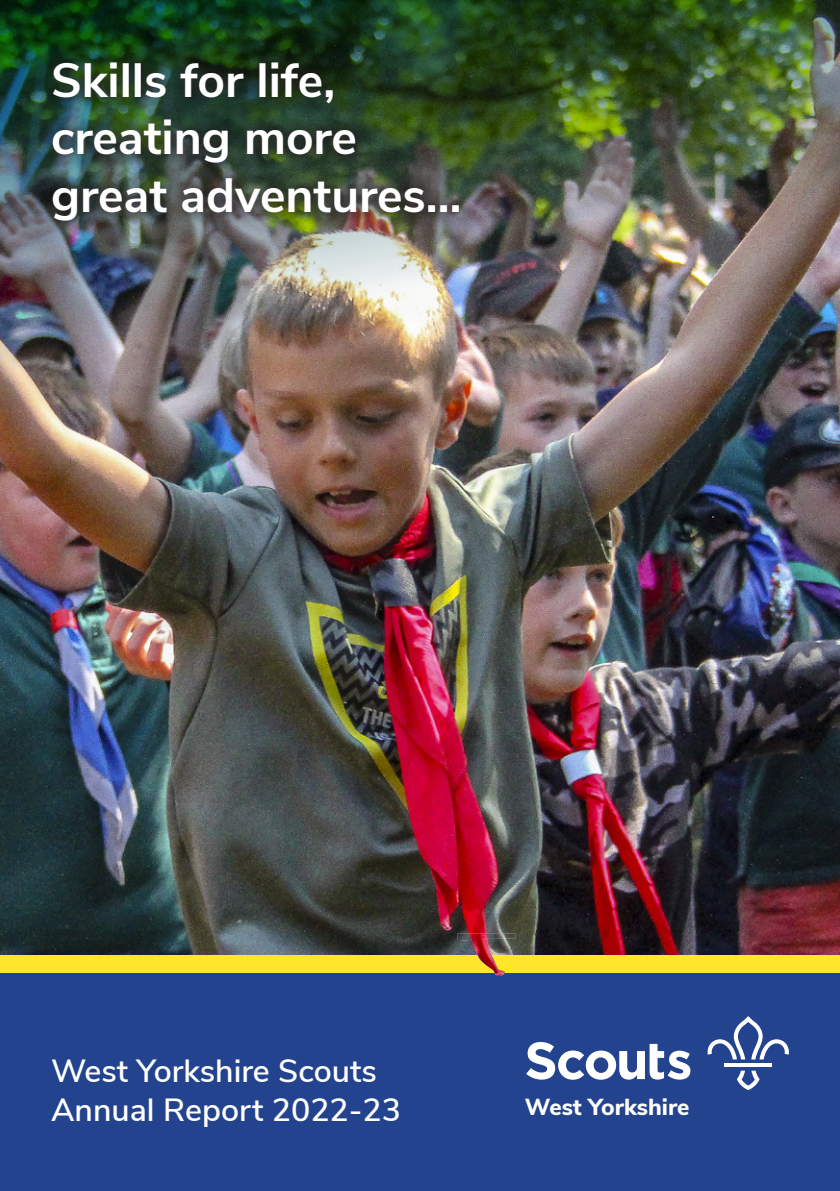
<style>
.page{position:relative;width:840px;height:1191px;background:#fff}
.page>*{position:absolute;margin:0;border:0;box-sizing:border-box;transform-origin:0 0}
.t1{font:700 48px "Nunito Sans";color:#fff}
.t2{font:600 32px "Nunito Sans";color:#fff}
.Body_Paragraph_Text{font:800 23.2px "Nunito Sans";color:#fff}
</style>
<div class="page">
<img style="left:0;top:383px;width:839px;height:572px">
<img style="left:0;top:0;width:839px;height:383px">
<div style="left:0;top:972px;width:839px;height:219px;background:#23438e"></div>
<div style="left:0;top:955px;width:839px;height:17px;background:#ffe62a"></div>
<img style="left:38px;top:46px;width:436px;height:191px">
<svg style="left:526px;top:1042px;width:164px;height:37px"></svg>
<svg style="left:737px;top:1070px;width:22px;height:20px"></svg>
<svg style="left:707px;top:1016px;width:82px;height:43px"></svg>
<hr style="left:724px;top:1063px;width:47px;height:4px;background:#fff">
<img style="left:457px;top:933px;width:58px;height:43px">
<p class="t1" style="left:51px;top:45px;width:285px">Skills for life,</p>
<p class="t1" style="left:51px;top:102px;width:307px">creating more</p>
<p class="t1" style="left:51px;top:160px;width:411px">great adventures…</p>
<p class="t2" style="left:51px;top:1047px;width:327px">West Yorkshire Scouts</p>
<p class="t2" style="left:51px;top:1086px;width:351px">Annual Report 2022-23</p>
<p class="Body_Paragraph_Text" style="left:524px;top:1090px;width:166px">West Yorkshire</p>
</div>
